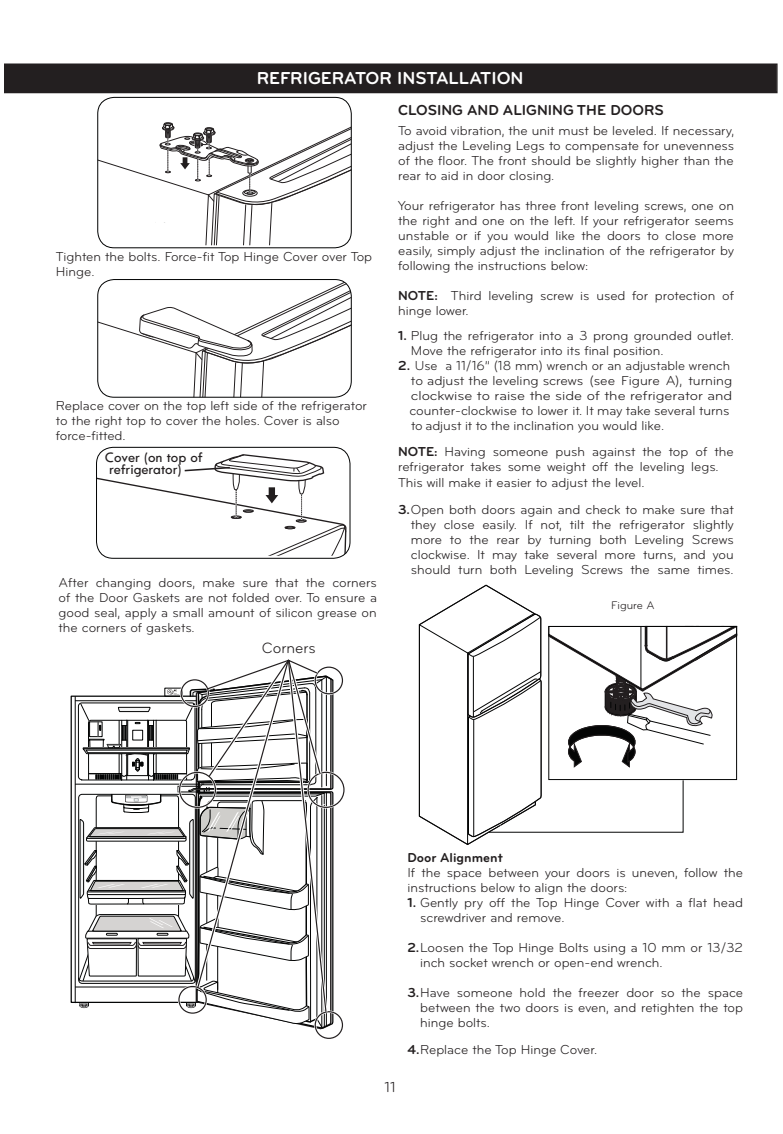
<style>
.page{position:relative;width:783px;height:1134px;background:#fff}
.page>*{position:absolute;margin:0;border:0;box-sizing:border-box;transform-origin:0 0}
.t1{font:700 18px "Bryant LG";color:#fff}
.t2{font:15.45px "Bryant LG";color:#231f20}
.t3{font:15px/12px "Tw Cen MT Mediumfor Kenmore";color:#231f20}
.t4{font:700 15px "Bryant LG";color:#231f20}
.t5{font:15px "Bryant LG";color:#231f20}
.t6{font:13.5px/15px "Bryant LG";color:#231f20}
.t7{font:700 13.5px "Bryant LG";color:#231f20}
.t8{font:11.4px "Bryant LG";color:#231f20}
.s1{font-weight:700}
</style>
<div class="page">
<svg style="left:98px;top:97px;width:253px;height:148px"></svg>
<div style="left:97px;top:97px;width:255px;height:151px;border:1px solid #010202;border-radius:17px"></div>
<svg style="left:98px;top:280px;width:253px;height:117px"></svg>
<div style="left:97px;top:279px;width:255px;height:119px;border:1px solid #010202;border-radius:17px"></div>
<svg style="left:97px;top:454px;width:250px;height:102px"></svg>
<div style="left:96px;top:447px;width:254px;height:112px;border:1px solid #010202;border-radius:17px"></div>
<div style="left:4px;top:64px;width:772px;height:29px;background:#231f20"></div>
<div style="left:4px;top:63px;width:774px;height:30px;border:2px solid #231f20"></div>
<svg style="left:71px;top:695px;width:7px;height:309px"></svg>
<hr style="left:75px;top:987px;width:129px;height:1px;background:#040505">
<hr style="left:75px;top:697px;width:1px;height:306px;background:#040505">
<hr style="left:75px;top:700px;width:121px;height:1px;background:#040505">
<hr style="left:75px;top:784px;width:129px;height:1px;background:#040505">
<svg style="left:329px;top:677px;width:5px;height:349px"></svg>
<div style="left:314px;top:666px;width:30px;height:29px;border:2px solid #fff;border-radius:50%"></div>
<div style="left:314px;top:1011px;width:30px;height:29px;border:2px solid #fff;border-radius:50%"></div>
<div style="left:307px;top:771px;width:38px;height:38px;border:2px solid #fff;border-radius:50%"></div>
<div style="left:315px;top:667px;width:28px;height:27px;border:1px solid #231f20;border-radius:50%"></div>
<div style="left:315px;top:1011px;width:28px;height:28px;border:1px solid #231f20;border-radius:50%"></div>
<div style="left:308px;top:772px;width:37px;height:36px;border:1px solid #231f20;border-radius:50%"></div>
<svg style="left:78px;top:659px;width:251px;height:381px"></svg>
<div style="left:132px;top:730px;width:11px;height:10px;border:1px solid #040505"></div>
<svg style="left:418px;top:584px;width:320px;height:261px"></svg>
<h1 class="t1" style="left:257px;top:72px;width:268px">REFRIGERATOR INSTALLATION</h1>
<p class="t4" style="left:398px;top:105px;width:267px">CLOSING AND ALIGNING THE DOORS</p>
<p class="t6" style="left:398px;top:124px;width:338px;text-align:justify">To avoid vibration, the unit must be leveled. If necessary, adjust the Leveling Legs to compensate for unevenness of the floor. The front should be slightly higher than the rear to aid in door closing.</p>
<p class="t6" style="left:398px;top:199px;width:337px;text-align:justify">Your refrigerator has three front leveling screws, one on the right and one on the left. If your refrigerator seems unstable or if you would like the doors to close more easily, simply adjust the inclination of the refrigerator by following the instructions below:</p>
<p class="t6" style="left:398px;top:289px;width:337px"><span class="s1">NOTE:</span> Third leveling screw is used for protection of hinge lower.</p>
<p class="t6" style="left:411px;top:329px;width:324px;text-indent:-13px"><span class="s1">1.</span> Plug the refrigerator into a 3 prong grounded outlet.<br>Move the refrigerator into its final position.</p>
<p class="t6" style="left:409px;top:359px;width:325px;text-indent:-11px"><span class="s1">2.</span> Use a 11/16” (18 mm) wrench or an adjustable wrench to adjust the leveling screws (see Figure A), turning clockwise to raise the side of the refrigerator and counter-clockwise to lower it. It may take several turns to adjust it to the inclination you would like.</p>
<p class="t6" style="left:398px;top:444px;width:337px;line-height:15.6px"><span class="s1">NOTE:</span> Having someone push against the top of the refrigerator takes some weight off the leveling legs.<br>This will make it easier to adjust the level.</p>
<p class="t6" style="left:411px;top:503px;width:324px;text-align:justify;text-indent:-13px"><span class="s1">3.</span> Open both doors again and check to make sure that they close easily. If not, tilt the refrigerator slightly more to the rear by turning both Leveling Screws clockwise. It may take several more turns, and you should turn both Leveling Screws the same times.</p>
<p class="t6" style="left:56px;top:250px;width:318px">Tighten the bolts. Force-fit Top Hinge Cover over Top<br>Hinge.</p>
<p class="t6" style="left:56px;top:399px;width:313px">Replace cover on the top left side of the refrigerator to the right top to cover the holes. Cover is also force-fitted.</p>
<p class="t3" style="left:105px;top:453px;width:99px">Cover (on top of refrigerator)</p>
<p class="t6" style="left:59px;top:576px;width:320px;text-align:justify">After changing doors, make sure that the corners of the Door Gaskets are not folded over. To ensure a good seal, apply a small amount of silicon grease on the corners of gaskets.</p>
<p class="t2" style="left:262px;top:642px;width:55px">Corners</p>
<p class="t8" style="left:611px;top:600px;width:45px">Figure A</p>
<p class="t5" style="left:385px;top:1081px;width:12px">11</p>
<p class="t7" style="left:407px;top:853px;width:97px">Door Alignment</p>
<p class="t6" style="left:407px;top:866px;width:337px">If the space between your doors is uneven, follow the instructions below to align the doors:</p>
<p class="t6" style="left:420px;top:896px;width:324px;text-indent:-13px"><span class="s1">1.</span> Gently pry off the Top Hinge Cover with a flat head screwdriver and remove.</p>
<p class="t6" style="left:420px;top:941px;width:324px;text-indent:-13px"><span class="s1">2.</span> Loosen the Top Hinge Bolts using a 10 mm or 13/32 inch socket wrench or open-end wrench.</p>
<p class="t6" style="left:420px;top:986px;width:324px;text-align:justify;text-indent:-13px"><span class="s1">3.</span> Have someone hold the freezer door so the space between the two doors is even, and retighten the top hinge bolts.</p>
<p class="t6" style="left:407px;top:1043px;width:191px"><span class="s1">4.</span> Replace the Top Hinge Cover.</p>
</div>
